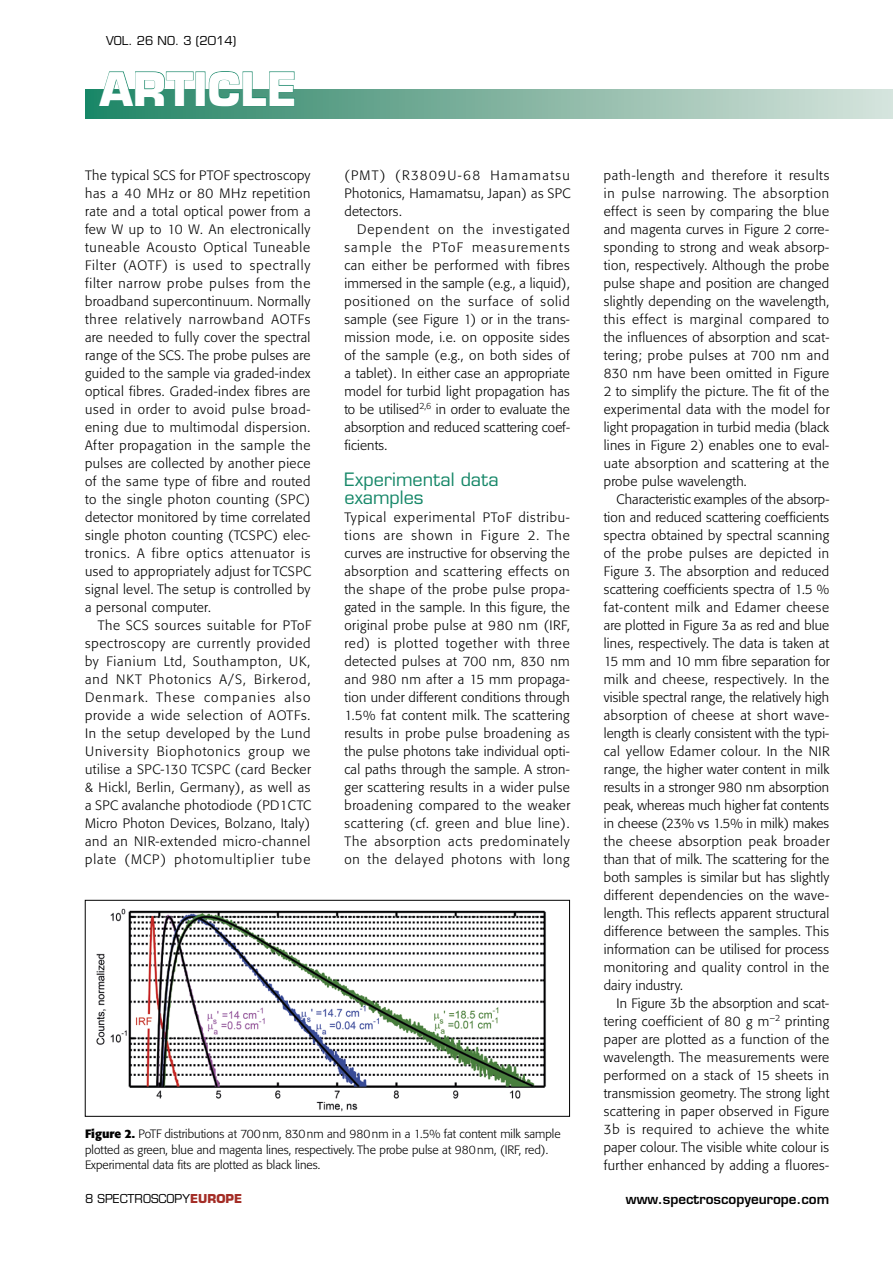
<style>
.page{position:relative;width:893px;height:1263px;background:#fff}
.page>*{position:absolute;margin:0;border:0;box-sizing:border-box;transform-origin:0 0}
.t1{font:700 45px "Eurostile";color:#fff}
.t2{font:18px/18px "Eurostile";color:#168768}
.t3{font:300 13.5px/18px "Formata BQ";letter-spacing:.03em;color:#000;text-align:justify}
.t4{font:600 13.5px "Eurostile";color:#000}
.t5{font:300 12px/15.8px "Formata BQ";color:#000}
.t6{font:12px "Eurostile";color:#000}
.s1{font-weight:700}
.s2{font-weight:700;color:#a42d26}
</style>
<div class="page">
<div style="left:85px;top:89px;width:808px;height:29px;background:linear-gradient(to right,#228363,#d9e2db)"></div>
<svg style="left:98px;top:71px;width:96px;height:35px"></svg>
<div style="left:196px;top:72px;width:9px;height:34px;border:1px solid #168768"></div>
<svg style="left:209px;top:71px;width:86px;height:36px"></svg>
<svg style="left:892px;top:89px;width:1px;height:29px"></svg>
<img style="left:96px;top:908px;width:450px;height:204px">
<div style="left:85px;top:900px;width:485px;height:216px;border:1px solid #000"></div>
<p class="t6" style="left:106px;top:33px;width:132px">VOL. 26 NO. 3 (2014)</p>
<h1 class="t1" style="left:100px;top:61px;width:199px">ARTICLE</h1>
<p class="t3" style="left:85px;top:166px;width:228px">The typical SCS for PTOF spectroscopy has a 40 MHz or 80 MHz repetition rate and a total optical power from a few W up to 10 W. An electronically tuneable Acousto Optical Tuneable Filter (AOTF) is used to spectrally filter narrow probe pulses from the broadband supercontinuum. Normally three relatively narrowband AOTFs are needed to fully cover the spectral range of the SCS. The probe pulses are guided to the sample via graded-index optical fibres. Graded-index fibres are used in order to avoid pulse broad&shy;ening due to multimodal dispersion.<br>After propagation in the sample the pulses are collected by another piece of the same type of fibre and routed to the single photon counting (SPC) detector monitored by time correlated single photon counting (TCSPC) elec&shy;tronics. A fibre optics attenuator is used to appropriately adjust for TCSPC signal level. The setup is controlled by a personal computer.</p>
<p class="t3" style="left:85px;top:616px;width:228px;text-indent:13px">The SCS sources suitable for PToF spectroscopy are currently provided by Fianium Ltd, Southampton, UK, and NKT Photonics A/S, Birkerod, Denmark. These companies also provide a wide selection of AOTFs.<br>In the setup developed by the Lund University Biophotonics group we utilise a SPC-130 TCSPC (card Becker &amp; Hickl, Berlin, Germany), as well as a SPC avalanche photodiode (PD1CTC Micro Photon Devices, Bolzano, Italy) and an NIR-extended micro-channel plate (MCP) photomultiplier tube</p>
<p class="t3" style="left:344px;top:166px;width:228px">(PMT) (R3809U-68 Hamamatsu Photonics, Hamamatsu, Japan) as SPC detectors.</p>
<p class="t3" style="left:344px;top:220px;width:227px;text-indent:13px">Dependent on the investigated sample the PToF measurements can either be performed with fibres immersed in the sample (e.g., a liquid), positioned on the surface of solid sample (see Figure 1) or in the trans&shy;mission mode, i.e. on opposite sides of the sample (e.g., on both sides of a tablet). In either case an appropriate model for turbid light propagation has to be utilised<sup>2,6</sup> in order to evaluate the absorption and reduced scattering coef&shy;ficients.</p>
<h2 class="t2" style="left:344px;top:471px;width:156px">Experimental data examples</h2>
<p class="t3" style="left:344px;top:508px;width:227px">Typical experimental PToF distribu&shy;tions are shown in Figure 2. The curves are instructive for observing the absorption and scattering effects on the shape of the probe pulse propa&shy;gated in the sample. In this figure, the original probe pulse at 980 nm (IRF, red) is plotted together with three detected pulses at 700 nm, 830 nm and 980 nm after a 15 mm propaga&shy;tion under different conditions through 1.5% fat content milk. The scattering results in probe pulse broadening as the pulse photons take individual opti&shy;cal paths through the sample. A stron&shy;ger scattering results in a wider pulse broadening compared to the weaker scattering (cf. green and blue line).<br>The absorption acts predominately on the delayed photons with long</p>
<p class="t5" style="left:85px;top:1126px;width:477px"><span class="s1">Figure 2.</span> PoTF distributions at 700nm, 830nm and 980nm in a 1.5% fat content milk sample plotted as green, blue and magenta lines, respectively. The probe pulse at 980nm, (IRF, red).<br>Experimental data fits are plotted as black lines.</p>
<p class="t6" style="left:85px;top:1191px;width:159px">8 SPECTROSCOPY<span class="s2">EUROPE</span></p>
<p class="t3" style="left:604px;top:166px;width:227px">path-length and therefore it results in pulse narrowing. The absorption effect is seen by comparing the blue and magenta curves in Figure 2 corre&shy;sponding to strong and weak absorp&shy;tion, respectively. Although the probe pulse shape and position are changed slightly depending on the wavelength, this effect is marginal compared to the influences of absorption and scat&shy;tering; probe pulses at 700 nm and 830 nm have been omitted in Figure 2 to simplify the picture. The fit of the experimental data with the model for light propagation in turbid media (black lines in Figure 2) enables one to eval&shy;uate absorption and scattering at the probe pulse wavelength.</p>
<p class="t3" style="left:604px;top:490px;width:227px;text-indent:13px">Characteristic examples of the absorp&shy;tion and reduced scattering coefficients spectra obtained by spectral scanning of the probe pulses are depicted in Figure 3. The absorption and reduced scattering coefficients spectra of 1.5 % fat-content milk and Edamer cheese are plotted in Figure 3a as red and blue lines, respectively. The data is taken at 15 mm and 10 mm fibre separation for milk and cheese, respectively. In the visible spectral range, the relatively high absorption of cheese at short wave&shy;length is clearly consistent with the typi&shy;cal yellow Edamer colour. In the NIR range, the higher water content in milk results in a stronger 980 nm absorption peak, whereas much higher fat contents in cheese (23% vs 1.5% in milk) makes the cheese absorption peak broader than that of milk. The scattering for the both samples is similar but has slightly different dependencies on the wave&shy;length. This reflects apparent structural difference between the samples. This information can be utilised for process monitoring and quality control in the dairy industry.</p>
<p class="t3" style="left:604px;top:994px;width:227px;text-indent:13px">In Figure 3b the absorption and scat&shy;tering coefficient of 80 g m<sup>–2</sup> printing paper are plotted as a function of the wavelength. The measurements were performed on a stack of 15 sheets in transmission geometry. The strong light scattering in paper observed in Figure 3b is required to achieve the white paper colour. The visible white colour is further enhanced by adding a fluores-</p>
<p class="t4" style="left:626px;top:1190px;width:205px">www.spectroscopyeurope.com</p>
</div>
